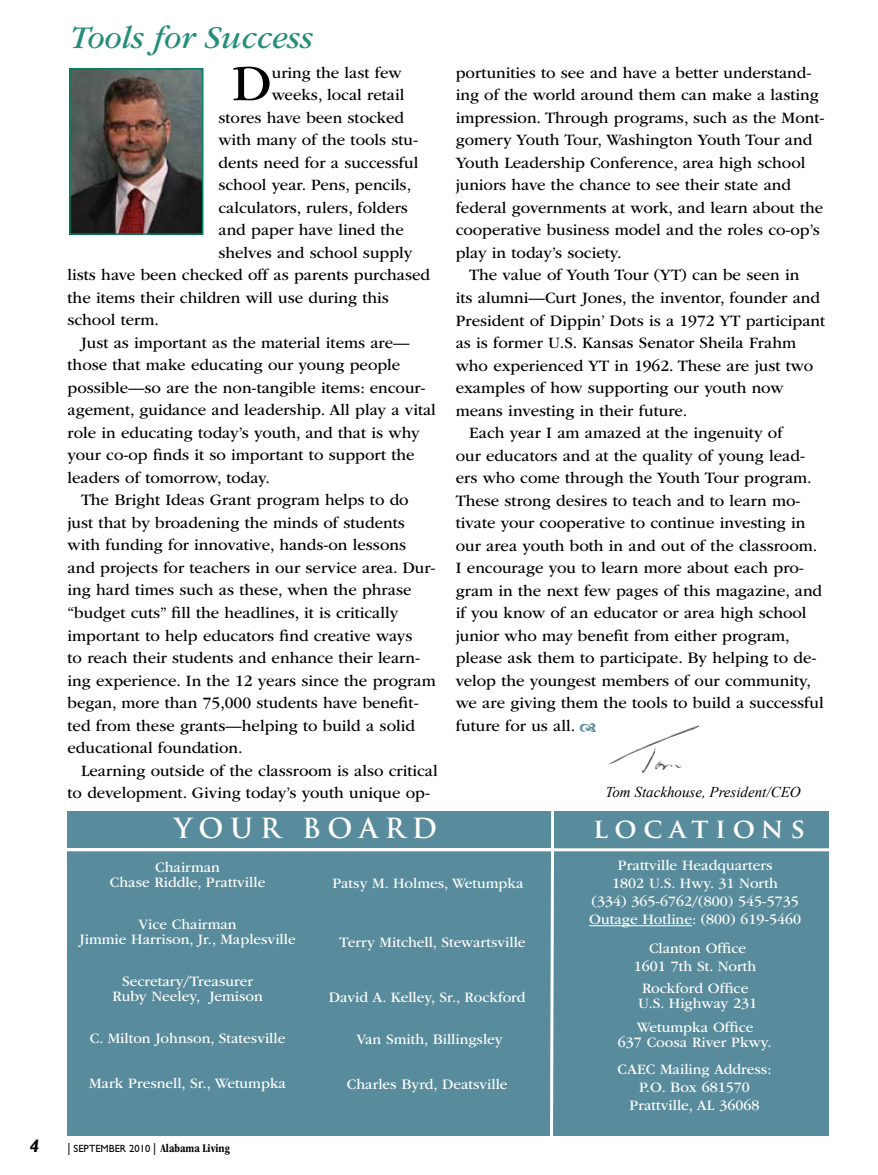
<style>
.page{position:relative;width:878px;height:1175px;background:#fff}
.page>*{position:absolute;margin:0;border:0;box-sizing:border-box;transform-origin:0 0}
.t1{font:52.65px "ITC Garamond Std";color:#000101}
.t2{font:italic 33px "ITC Garamond Std";color:#258d7a}
.t3{font:700 27px "Trajan Pro";letter-spacing:.25em;color:#fff}
.t4{font:italic 700 18px "Gill Sans Std";color:#000}
.t5{font:16.5px "ITC Garamond Std";color:#000101}
.t6{font:15px/18px "ITC Garamond Std";color:#fff;text-align:center}
.t7{font:italic 15px "Times New Roman";color:#000}
.t8{font:10.5px "Gill Sans Std";color:#000}
.s1{font-size:12px}
.s2{font-family:"ITC Garamond Std";font-weight:700;font-stretch:condensed;font-size:12px}
</style>
<div class="page">
<div style="left:68px;top:849px;width:484px;height:287px;background:#588b9c"></div>
<div style="left:68px;top:811px;width:483px;height:36px;background:#588b9c"></div>
<div style="left:552px;top:848px;width:277px;height:288px;background:#588b9c"></div>
<hr style="left:589px;top:925px;width:103px;height:1px;background:#fff">
<hr style="left:43px;top:848px;width:813px;height:3px;background:#fff">
<svg style="left:548px;top:811px;width:7px;height:325px"></svg>
<img style="left:72px;top:71px;width:128px;height:161px">
<div style="left:69px;top:68px;width:134px;height:167px;border:2px solid #008163"></div>
<div style="left:554px;top:811px;width:275px;height:36px;background:#588b9c"></div>
<img style="left:609px;top:725px;width:90px;height:47px">
<h2 class="t2" style="left:70px;top:20px;width:244px">Tools for Success</h2>
<h1 class="t1" style="left:232px;top:55px;width:41px">D</h1>
<p class="t5" style="left:272px;top:63px;width:131px">uring the last few</p>
<p class="t5" style="left:272px;top:86px;width:134px">weeks, local retail</p>
<p class="t5" style="left:218px;top:108px;width:187px">stores have been stocked</p>
<p class="t5" style="left:218px;top:131px;width:201px">with many of the tools stu-</p>
<p class="t5" style="left:218px;top:153px;width:201px">dents need for a successful</p>
<p class="t5" style="left:218px;top:176px;width:194px">school year. Pens, pencils,</p>
<p class="t5" style="left:218px;top:198px;width:191px">calculators, rulers, folders</p>
<p class="t5" style="left:218px;top:221px;width:187px">and paper have lined the</p>
<p class="t5" style="left:218px;top:243px;width:195px">shelves and school supply</p>
<p class="t5" style="left:68px;top:266px;width:364px">lists have been checked off as parents purchased</p>
<p class="t5" style="left:68px;top:288px;width:323px">the items their children will use during this</p>
<p class="t5" style="left:68px;top:311px;width:93px">school term.</p>
<p class="t5" style="left:81px;top:333px;width:330px">Just as important as the material items are—</p>
<p class="t5" style="left:68px;top:356px;width:334px">those that make educating our young people</p>
<p class="t5" style="left:68px;top:378px;width:359px">possible—so are the non-tangible items: encour-</p>
<p class="t5" style="left:68px;top:401px;width:370px">agement, guidance and leadership. All play a vital</p>
<p class="t5" style="left:68px;top:423px;width:354px">role in educating today’s youth, and that is why</p>
<p class="t5" style="left:68px;top:446px;width:348px">your co-op finds it so important to support the</p>
<p class="t5" style="left:68px;top:469px;width:204px">leaders of tomorrow, today.</p>
<p class="t5" style="left:81px;top:491px;width:329px">The Bright Ideas Grant program helps to do</p>
<p class="t5" style="left:68px;top:514px;width:339px">just that by broadening the minds of students</p>
<p class="t5" style="left:68px;top:536px;width:340px">with funding for innovative, hands-on lessons</p>
<p class="t5" style="left:68px;top:559px;width:369px">and projects for teachers in our service area. Dur-</p>
<p class="t5" style="left:68px;top:581px;width:345px">ing hard times such as these, when the phrase</p>
<p class="t5" style="left:68px;top:604px;width:332px">“budget cuts” fill the headlines, it is critically</p>
<p class="t5" style="left:68px;top:626px;width:346px">important to help educators find creative ways</p>
<p class="t5" style="left:68px;top:649px;width:354px">to reach their students and enhance their learn-</p>
<p class="t5" style="left:68px;top:671px;width:369px">ing experience. In the 12 years since the program</p>
<p class="t5" style="left:68px;top:694px;width:353px">began, more than 75,000 students have benefit-</p>
<p class="t5" style="left:68px;top:716px;width:349px">ted from these grants—helping to build a solid</p>
<p class="t5" style="left:68px;top:739px;width:177px">educational foundation.</p>
<p class="t5" style="left:81px;top:761px;width:358px">Learning outside of the classroom is also critical</p>
<p class="t5" style="left:68px;top:784px;width:364px">to development. Giving today’s youth unique op-</p>
<h3 class="t3" style="left:174px;top:811px;width:264px">YOUR BOARD</h3>
<p class="t5" style="left:456px;top:64px;width:357px">portunities to see and have a better understand-</p>
<p class="t5" style="left:456px;top:86px;width:364px">ing of the world around them can make a lasting</p>
<p class="t5" style="left:456px;top:109px;width:370px">impression. Through programs, such as the Mont-</p>
<p class="t5" style="left:456px;top:131px;width:358px">gomery Youth Tour, Washington Youth Tour and</p>
<p class="t5" style="left:456px;top:154px;width:351px">Youth Leadership Conference, area high school</p>
<p class="t5" style="left:456px;top:176px;width:337px">juniors have the chance to see their state and</p>
<p class="t5" style="left:456px;top:199px;width:369px">federal governments at work, and learn about the</p>
<p class="t5" style="left:456px;top:221px;width:366px">cooperative business model and the roles co-op’s</p>
<p class="t5" style="left:456px;top:244px;width:167px">play in today’s society.</p>
<p class="t5" style="left:469px;top:266px;width:331px">The value of Youth Tour (YT) can be seen in</p>
<p class="t5" style="left:456px;top:289px;width:366px">its alumni—Curt Jones, the inventor, founder and</p>
<p class="t5" style="left:456px;top:311px;width:371px">President of Dippin’ Dots is a 1972 YT participant</p>
<p class="t5" style="left:456px;top:334px;width:342px">as is former U.S. Kansas Senator Sheila Frahm</p>
<p class="t5" style="left:456px;top:356px;width:359px">who experienced YT in 1962. These are just two</p>
<p class="t5" style="left:456px;top:379px;width:329px">examples of how supporting our youth now</p>
<p class="t5" style="left:456px;top:401px;width:233px">means investing in their future.</p>
<p class="t5" style="left:469px;top:424px;width:315px">Each year I am amazed at the ingenuity of</p>
<p class="t5" style="left:456px;top:446px;width:351px">our educators and at the quality of young lead-</p>
<p class="t5" style="left:456px;top:469px;width:357px">ers who come through the Youth Tour program.</p>
<p class="t5" style="left:456px;top:491px;width:346px">These strong desires to teach and to learn mo-</p>
<p class="t5" style="left:456px;top:514px;width:351px">tivate your cooperative to continue investing in</p>
<p class="t5" style="left:456px;top:536px;width:363px">our area youth both in and out of the classroom.</p>
<p class="t5" style="left:456px;top:559px;width:350px">I encourage you to learn more about each pro-</p>
<p class="t5" style="left:456px;top:581px;width:368px">gram in the next few pages of this magazine, and</p>
<p class="t5" style="left:456px;top:604px;width:352px">if you know of an educator or area high school</p>
<p class="t5" style="left:456px;top:626px;width:335px">junior who may benefit from either program,</p>
<p class="t5" style="left:456px;top:649px;width:362px">please ask them to participate. By helping to de-</p>
<p class="t5" style="left:456px;top:671px;width:357px">velop the youngest members of our community,</p>
<p class="t5" style="left:456px;top:694px;width:369px">we are giving them the tools to build a successful</p>
<p class="t5" style="left:456px;top:716px;width:121px">future for us all.</p>
<p class="t7" style="left:605px;top:781px;width:197px">Tom Stackhouse, President/CEO</p>
<h3 class="t3" style="left:593px;top:812px;width:213px">locations</h3>
<p class="t6" style="left:110px;top:859px;width:157px;line-height:15px">Chairman<br>Chase Riddle, Prattville</p>
<p class="t6" style="left:80px;top:916px;width:217px;line-height:15px">Vice Chairman<br>Jimmie Harrison, Jr., Maplesville</p>
<p class="t6" style="left:112px;top:973px;width:152px;line-height:15px">Secretary/Treasurer<br>Ruby Neeley, Jemison</p>
<p class="t6" style="left:90px;top:1029px;width:197px">C. Milton Johnson, Statesville</p>
<p class="t6" style="left:89px;top:1074px;width:198px">Mark Presnell, Sr., Wetumpka</p>
<p class="t4" style="left:30px;top:1135px;width:11px">4</p>
<p class="t8" style="left:68px;top:1142px;width:164px"><span class="s1">|</span> SEPTEMBER 2010 <span class="s1">|</span> <span class="s2">Alabama Living</span></p>
<p class="t6" style="left:332px;top:874px;width:193px">Patsy M. Holmes, Wetumpka</p>
<p class="t6" style="left:339px;top:933px;width:187px">Terry Mitchell, Stewartsville</p>
<p class="t6" style="left:329px;top:988px;width:198px">David A. Kelley, Sr., Rockford</p>
<p class="t6" style="left:356px;top:1030px;width:148px">Van Smith, Billingsley</p>
<p class="t6" style="left:347px;top:1075px;width:162px">Charles Byrd, Deatsville</p>
<p class="t6" style="left:589px;top:856px;width:213px">Prattville Headquarters<br>1802 U.S. Hwy. 31 North<br>(334) 365-6762/(800) 545-5735<br>Outage Hotline: (800) 619-5460</p>
<p class="t6" style="left:634px;top:939px;width:124px">Clanton Office<br>1601 7th St. North</p>
<p class="t6" style="left:638px;top:981px;width:121px;line-height:15px;text-align:left">Rockford Office<br>U.S. Highway 231</p>
<p class="t6" style="left:618px;top:1020px;width:155px;line-height:15px">Wetumpka Office<br>637 Coosa River Pkwy.</p>
<p class="t6" style="left:617px;top:1060px;width:155px">CAEC Mailing Address:<br>P.O. Box 681570<br>Prattville, AL 36068</p>
</div>
